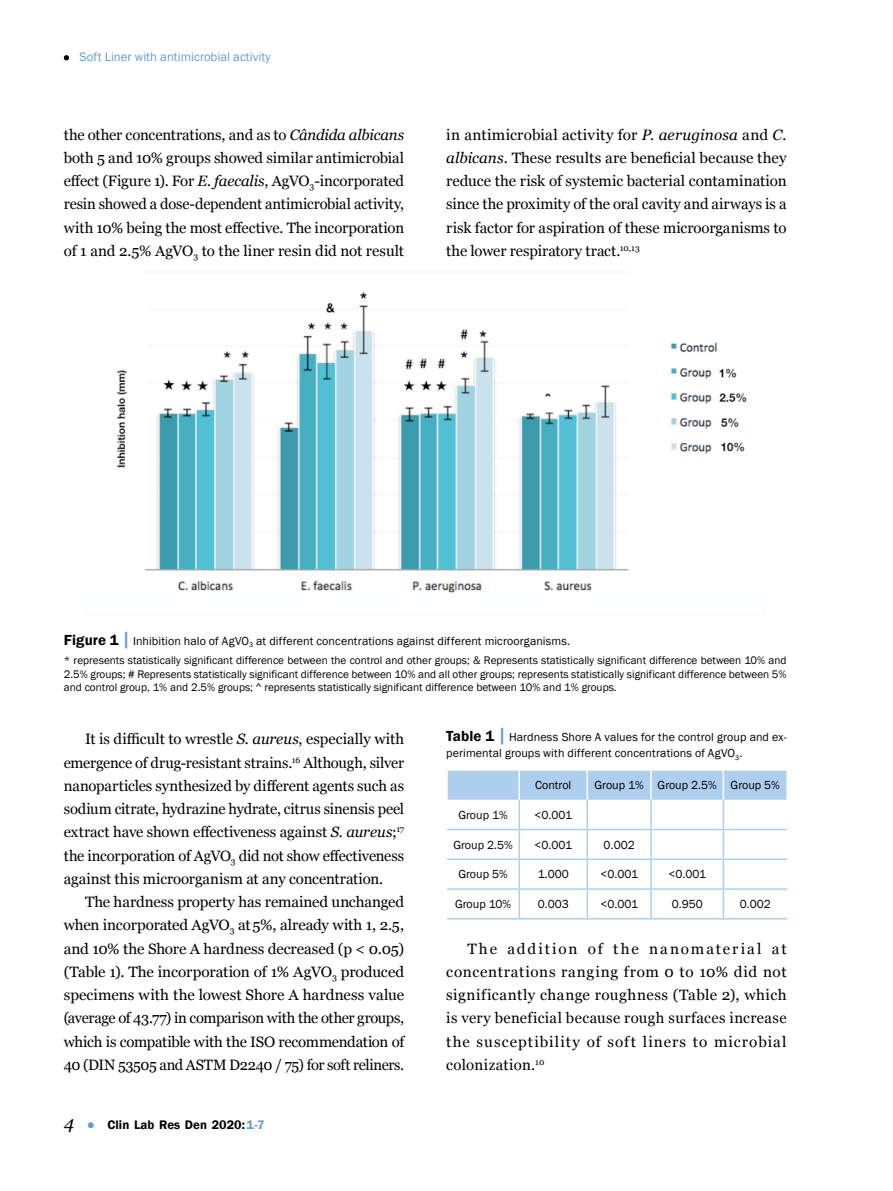
<style>
.page{position:relative;width:893px;height:1191px;background:#fff}
.page>*{position:absolute;margin:0;border:0;box-sizing:border-box;transform-origin:0 0}
.t1{font:15px/23.2px "Georgia";letter-spacing:-.005em;color:#000;text-align:justify}
.t2{font:12.75px "Franklin Gothic";color:#659ad2}
.t3{font:600 12.75px "Franklin Gothic";color:#000}
.t4{font:12px/16.5px "Franklin Gothic";letter-spacing:.005em;color:#000}
.t5{font:11.25px/13.5px "Franklin Gothic";color:#000;text-align:justify}
.s1{font-style:italic}
.s2{font-weight:600;font-size:15px}
.s3{font-weight:600;font-size:19.5px;color:#659ad2}
.s4{font-family:"Georgia";font-weight:400;font-style:italic;font-size:18px}
.s5{font-weight:400;font-size:13.5px;color:#659ad2}
.s6{color:#659ad2}
</style>
<div class="page">
<svg style="left:64px;top:55px;width:5px;height:5px"></svg>
<hr style="left:447px;top:918px;width:72px;height:1px;background:#adceec">
<hr style="left:519px;top:918px;width:68px;height:1px;background:#adceec">
<hr style="left:587px;top:918px;width:64px;height:1px;background:#adceec">
<hr style="left:651px;top:918px;width:72px;height:1px;background:#adceec">
<hr style="left:723px;top:918px;width:64px;height:1px;background:#adceec">
<svg style="left:447px;top:770px;width:340px;height:148px"></svg>
<img style="left:116px;top:292px;width:631px;height:301px">
<p class="t2" style="left:80px;top:49px;width:193px">Soft Liner with antimicrobial activity</p>
<p class="t1" style="left:64px;top:123px;width:342px">the other concentrations, and as to <span class="s1">Cândida albicans </span>both 5 and 10% groups showed similar antimicrobial effect (Figure 1). For <span class="s1">E. faecalis</span>, AgVO<sub>3</sub>-incorporated resin showed a dose-dependent antimicrobial activity, with 10% being the most effective. The incorporation of 1 and 2.5% AgVO<sub>3</sub> to the liner resin did not result</p>
<p class="t1" style="left:446px;top:123px;width:342px">in antimicrobial activity for <span class="s1">P. aeruginosa</span> and <span class="s1">C. albicans</span>. These results are beneficial because they reduce the risk of systemic bacterial contamination since the proximity of the oral cavity and airways is a risk factor for aspiration of these microorganisms to the lower respiratory tract.<sup>10,13</sup></p>
<p class="t4" style="left:64px;top:632px;width:508px"><span class="s2">Figure 1</span> <span class="s3">|</span> Inhibition halo of AgVO<sub>3</sub> at different concentrations against different microorganisms.</p>
<p class="t5" style="left:64px;top:654px;width:724px">* represents statistically significant difference between the control and other groups; &amp; Represents statistically significant difference between 10% and 2.5% groups; # Represents statistically significant difference between 10% and all other groups; represents statistically significant difference between 5% and control group, 1% and 2.5% groups; ^ represents statistically significant difference between 10% and 1% groups.</p>
<p class="t1" style="left:64px;top:728px;width:342px;text-indent:21px">It is difficult to wrestle <span class="s1">S. aureus</span>, especially with emergence of drug-resistant strains.<sup>16</sup> Although, silver nanoparticles synthesized by different agents such as sodium citrate, hydrazine hydrate, citrus sinensis peel extract have shown effectiveness against <span class="s1">S. aureus</span>;<sup>17 </sup>the incorporation of AgVO<sub>3</sub> did not show effectiveness against this microorganism at any concentration.</p>
<p class="t1" style="left:64px;top:890px;width:342px;text-indent:21px">The hardness property has remained unchanged when incorporated AgVO<sub>3</sub> at5%, already with 1, 2.5, and 10% the Shore A hardness decreased (p &lt; 0.05) (Table 1). The incorporation of 1% AgVO<sub>3</sub> produced specimens with the lowest Shore A hardness value (average of 43.77) in comparison with the other groups, which is compatible with the ISO recommendation of 40 (DIN 53505 and ASTM D2240 / 75) for soft reliners.</p>
<p class="t4" style="left:446px;top:728px;width:342px"><span class="s2">Table 1</span> <span class="s3">|</span> Hardness Shore A values for the control group and ex&shy;perimental groups with different concentrations of AgVO<sub>3</sub>.</p>
<p class="t4" style="left:535px;top:777px;width:38px">Control</p>
<p class="t4" style="left:594px;top:777px;width:187px">Group 1% Group 2.5% Group 5%</p>
<p class="t4" style="left:458px;top:807px;width:51px">Group 1%</p>
<p class="t4" style="left:534px;top:807px;width:39px">&lt;0.001</p>
<p class="t4" style="left:453px;top:836px;width:61px">Group 2.5%</p>
<p class="t4" style="left:534px;top:836px;width:39px">&lt;0.001</p>
<p class="t4" style="left:604px;top:836px;width:33px">0.002</p>
<p class="t4" style="left:458px;top:866px;width:51px">Group 5%</p>
<p class="t4" style="left:538px;top:866px;width:33px">1.000</p>
<p class="t4" style="left:600px;top:866px;width:39px">&lt;0.001</p>
<p class="t4" style="left:668px;top:866px;width:39px">&lt;0.001</p>
<p class="t4" style="left:455px;top:896px;width:57px">Group 10%</p>
<p class="t4" style="left:538px;top:896px;width:33px">0.003</p>
<p class="t4" style="left:600px;top:896px;width:39px">&lt;0.001</p>
<p class="t4" style="left:672px;top:896px;width:33px">0.950</p>
<p class="t4" style="left:740px;top:896px;width:33px">0.002</p>
<p class="t1" style="left:446px;top:937px;width:342px;text-indent:21px">The addition of the nanomaterial at concentrations ranging from 0 to 10% did not significantly change roughness (Table 2), which is very beneficial because rough surfaces increase the susceptibility of soft liners to microbial colonization.<sup>10</sup></p>
<p class="t3" style="left:64px;top:1117px;width:202px"><span class="s4">4</span> <span class="s5">●</span> Clin Lab Res Den 2020:<span class="s6">1-7</span></p>
</div>
